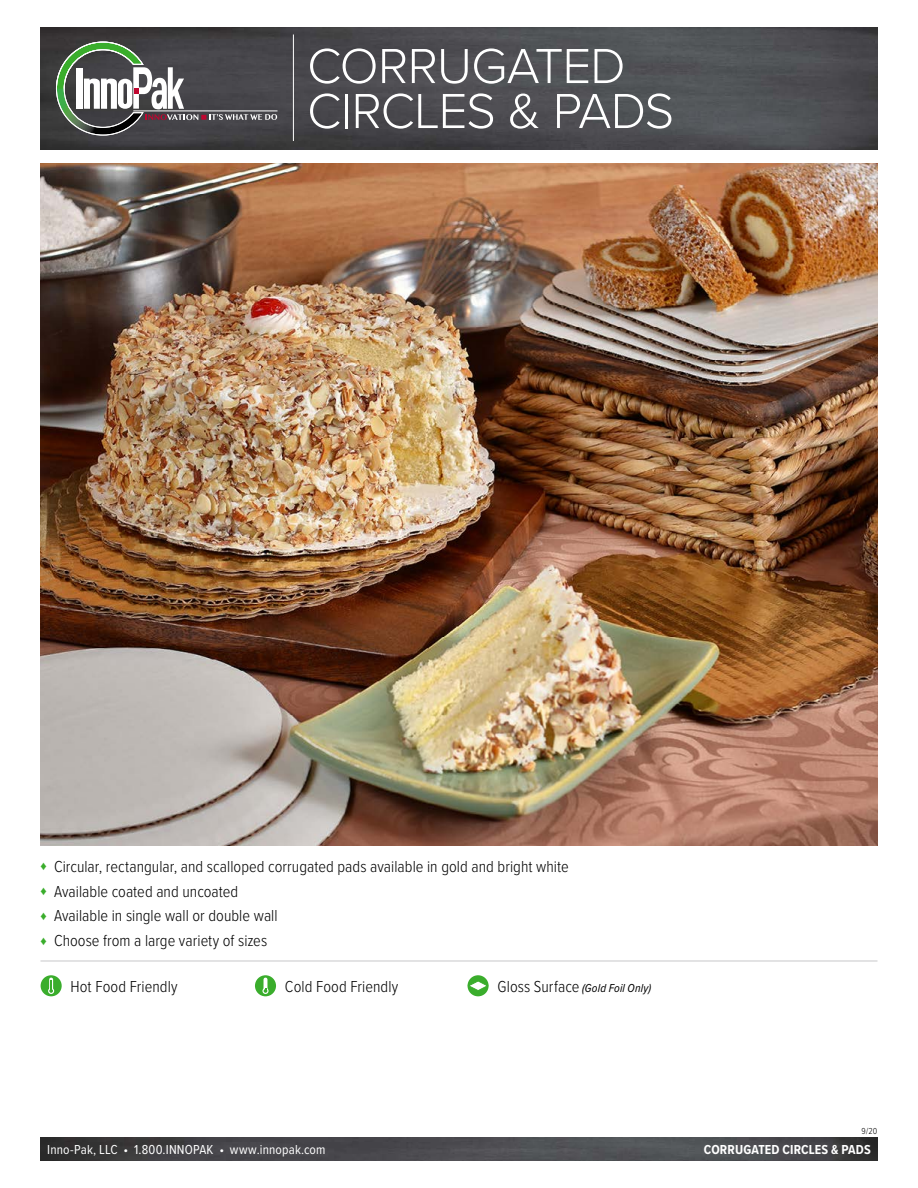
<style>
.page{position:relative;width:918px;height:1188px;background:#fff}
.page>*{position:absolute;margin:0;border:0;box-sizing:border-box;transform-origin:0 0}
.t1{font:300 51px/45px "Proxima Nova";letter-spacing:-.02em;color:#fff}
.t2{font:300 16.5px/24.8px "Proxima Nova Cond";color:#000}
.t3{font:13.5px "Proxima Nova Cond";letter-spacing:.01em;color:#fff}
.t4{font:700 13.5px "Proxima Nova Cond";letter-spacing:.01em;color:#fff}
.t5{font:italic 12px "Proxima Nova Cond";letter-spacing:.01em;color:#000}
.t6{font:300 9px "Proxima Nova Cond";color:#000}
.s1{color:#3aad2c}
.s2{font-weight:300;font-style:normal;font-size:16.5px}
</style>
<div class="page">
<img style="left:40px;top:1138px;width:837px;height:23px">
<img style="left:41px;top:27px;width:837px;height:123px">
<img style="left:41px;top:164px;width:837px;height:681px">
<hr style="left:293px;top:34px;width:1px;height:107px;background:#fff">
<svg style="left:56px;top:41px;width:221px;height:95px;background:#626563"></svg>
<hr style="left:40px;top:961px;width:838px;height:1px;background:#c7c8ca">
<div style="left:41px;top:975px;width:21px;height:21px;background:#3aad2c;border-radius:50%"></div>
<svg style="left:48px;top:978px;width:6px;height:16px"></svg>
<svg style="left:255px;top:975px;width:21px;height:21px"></svg>
<svg style="left:262px;top:988px;width:7px;height:6px"></svg>
<svg style="left:264px;top:978px;width:3px;height:15px"></svg>
<div style="left:468px;top:975px;width:21px;height:21px;background:#3aad2c;border-radius:50%"></div>
<svg style="left:467px;top:980px;width:22px;height:11px"></svg>
<h1 class="t1" style="left:307px;top:41px;width:369px">CORRUGATED<br>CIRCLES &amp; PADS</h1>
<p class="t2" style="left:41px;top:853px;width:530px"><span class="s1">♦</span> Circular, rectangular, and scalloped corrugated pads available in gold and bright white <span class="s1">♦</span> Available coated and uncoated<br><span class="s1">♦</span> Available in single wall or double wall<br><span class="s1">♦</span> Choose from a large variety of sizes</p>
<p class="t2" style="left:71px;top:973px;width:108px">Hot Food Friendly</p>
<p class="t2" style="left:285px;top:973px;width:115px">Cold Food Friendly</p>
<p class="t5" style="left:498px;top:979px;width:155px"><span class="s2">Gloss Surface</span> (Gold Foil Only)</p>
<p class="t6" style="left:862px;top:1124px;width:17px">9/20</p>
<p class="t3" style="left:47px;top:1140px;width:280px">Inno-Pak, LLC • 1.800.INNOPAK • www.innopak.com</p>
<p class="t4" style="left:704px;top:1140px;width:168px">CORRUGATED CIRCLES &amp; PADS</p>
</div>
